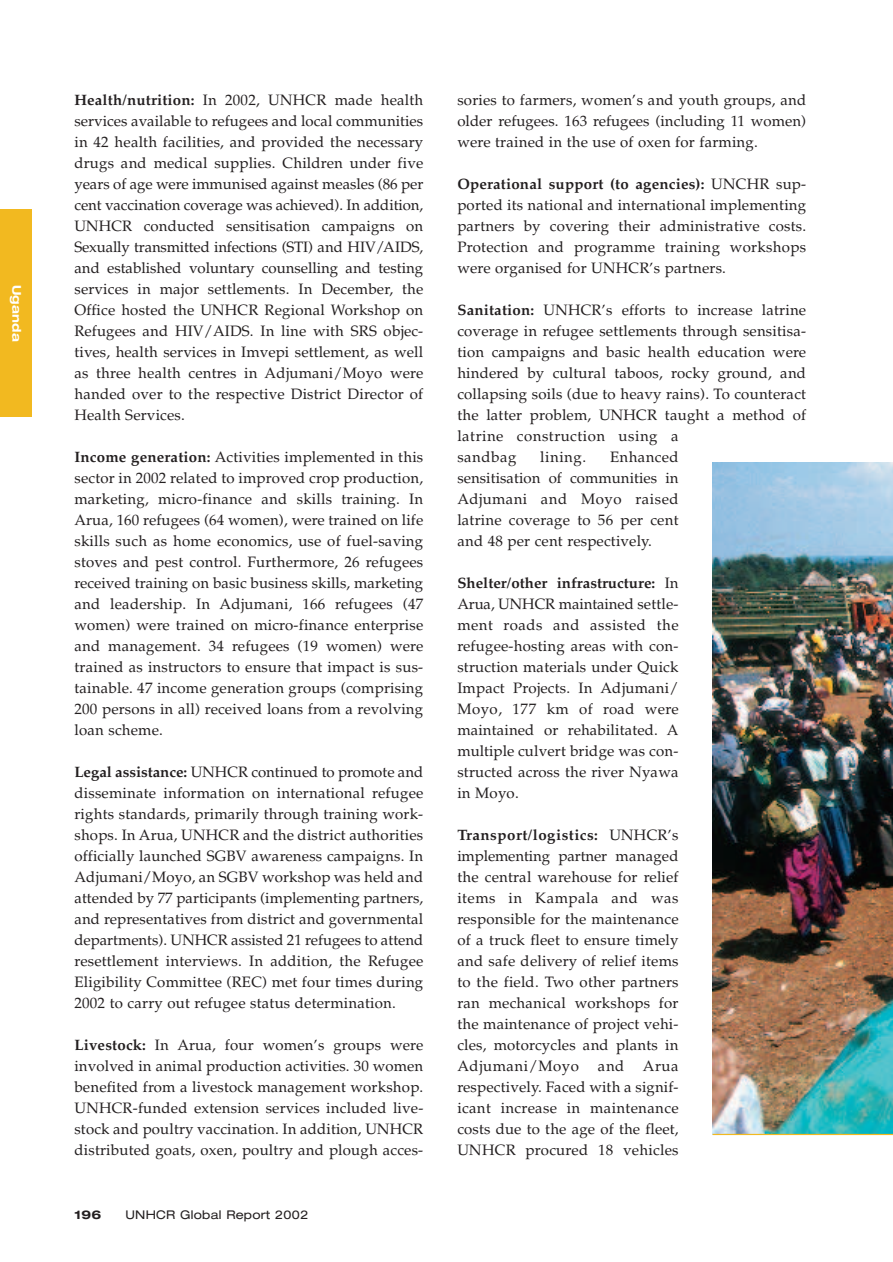
<style>
.page{position:relative;width:893px;height:1262px;background:#fff}
.page>*{position:absolute;margin:0;border:0;box-sizing:border-box;transform-origin:0 0}
.t1{font:15px/21px "Palatino";letter-spacing:.015em;color:#231f20;text-align:justify}
.t2{font:expanded 12px "Helvetica Neue";letter-spacing:.02em;color:#231f20}
.t3{font:700 expanded 12px "Helvetica Neue";letter-spacing:.025em;color:#fff}
.t4{font:700 expanded 12px "Helvetica Neue";color:#231f20}
.s1{font-weight:700}
</style>
<div class="page">
<div style="left:0;top:210px;width:32px;height:207px;background:#f2b920"></div>
<img style="left:712px;top:462px;width:180px;height:671px">
<hr style="left:712px;top:1133px;width:180px;height:2px;background:#f2b920">
<p class="t3" style="left:21px;top:285px;width:59px;rotate:90deg">Uganda</p>
<p class="t1" style="left:74px;top:91px;width:350px"><span class="s1">Health/nutrition:</span> In 2002, UNHCR made health services available to refugees and local communities in 42 health facilities, and provided the necessary drugs and medical supplies. Children under five years of age were immunised against measles (86 per cent vaccination coverage was achieved). In addition, UNHCR conducted sensitisation campaigns on Sexually transmitted infections (STI) and HIV/AIDS, and established voluntary counselling and testing services in major settlements. In December, the Office hosted the UNHCR Regional Workshop on Refugees and HIV/AIDS. In line with SRS objec&shy;tives, health services in Imvepi settlement, as well as three health centres in Adjumani/Moyo were handed over to the respective District Director of Health Services.</p>
<p class="t1" style="left:74px;top:448px;width:350px"><span class="s1">Income generation:</span> Activities implemented in this sector in 2002 related to improved crop production, marketing, micro-finance and skills training. In Arua, 160 refugees (64 women), were trained on life skills such as home economics, use of fuel-saving stoves and pest control. Furthermore, 26 refugees received training on basic business skills, marketing and leadership. In Adjumani, 166 refugees (47 women) were trained on micro-finance enterprise and management. 34 refugees (19 women) were trained as instructors to ensure that impact is sus&shy;tainable. 47 income generation groups (comprising 200 persons in all) received loans from a revolving loan scheme.</p>
<p class="t1" style="left:74px;top:763px;width:350px"><span class="s1">Legal assistance:</span> UNHCR continued to promote and disseminate information on international refugee rights standards, primarily through training work&shy;shops. In Arua, UNHCR and the district authorities officially launched SGBV awareness campaigns. In Adjumani/Moyo, an SGBV workshop was held and attended by 77 participants (implementing partners, and representatives from district and governmental departments). UNHCR assisted 21 refugees to attend resettlement interviews. In addition, the Refugee Eligibility Committee (REC) met four times during 2002 to carry out refugee status determination.</p>
<p class="t1" style="left:74px;top:1036px;width:350px"><span class="s1">Livestock:</span> In Arua, four women’s groups were involved in animal production activities. 30 women benefited from a livestock management workshop.<br>UNHCR-funded extension services included live&shy;stock and poultry vaccination. In addition, UNHCR distributed goats, oxen, poultry and plough acces-</p>
<p class="t4" style="left:74px;top:1209px;width:28px">196</p>
<p class="t2" style="left:125px;top:1209px;width:185px">UNHCR Global Report 2002</p>
<p class="t1" style="left:457px;top:91px;width:350px">sories to farmers, women’s and youth groups, and older refugees. 163 refugees (including 11 women) were trained in the use of oxen for farming.</p>
<p class="t1" style="left:457px;top:175px;width:350px"><span class="s1">Operational support (to agencies):</span> UNCHR sup&shy;ported its national and international implementing partners by covering their administrative costs.<br>Protection and programme training workshops were organised for UNHCR’s partners.</p>
<p class="t1" style="left:457px;top:301px;width:350px;text-align:left"><span class="s1">Sanitation:</span> UNHCR’s efforts to increase latrine coverage in refugee settlements through sensitisa&shy;tion campaigns and basic health education were hindered by cultural taboos, rocky ground, and collapsing soils (due to heavy rains). To counteract the latter problem, UNHCR taught a method of latrine construction using a<br>sandbag</p>
<p class="t1" style="left:457px;top:448px;width:223px;text-indent:153px">Enhanced sensitisation of communities in Adjumani and Moyo raised latrine coverage to 56 per cent and 48 per cent respectively.</p>
<p class="t1" style="left:457px;top:574px;width:223px"><span class="s1">Shelter/other infrastructure:</span> In Arua, UNHCR maintained settle&shy;ment roads and assisted the refugee-hosting areas with con&shy;struction materials under Quick Impact Projects. In Adjumani/ Moyo, 177 km of road were maintained or rehabilitated. A multiple culvert bridge was con&shy;structed across the river Nyawa in Moyo.</p>
<p class="t1" style="left:457px;top:826px;width:223px"><span class="s1">Transport/logistics:</span> UNHCR’s implementing partner managed the central warehouse for relief items in Kampala and was responsible for the maintenance of a truck fleet to ensure timely and safe delivery of relief items to the field. Two other partners ran mechanical workshops for the maintenance of project vehi&shy;cles, motorcycles and plants in Adjumani/Moyo</p>
<p class="t1" style="left:540px;top:448px;width:47px">lining.</p>
<p class="t1" style="left:457px;top:1057px;width:223px;text-indent:141px">and Arua respectively. Faced with a signif&shy;icant increase in maintenance costs due to the age of the fleet, UNHCR procured 18 vehicles</p>
</div>
